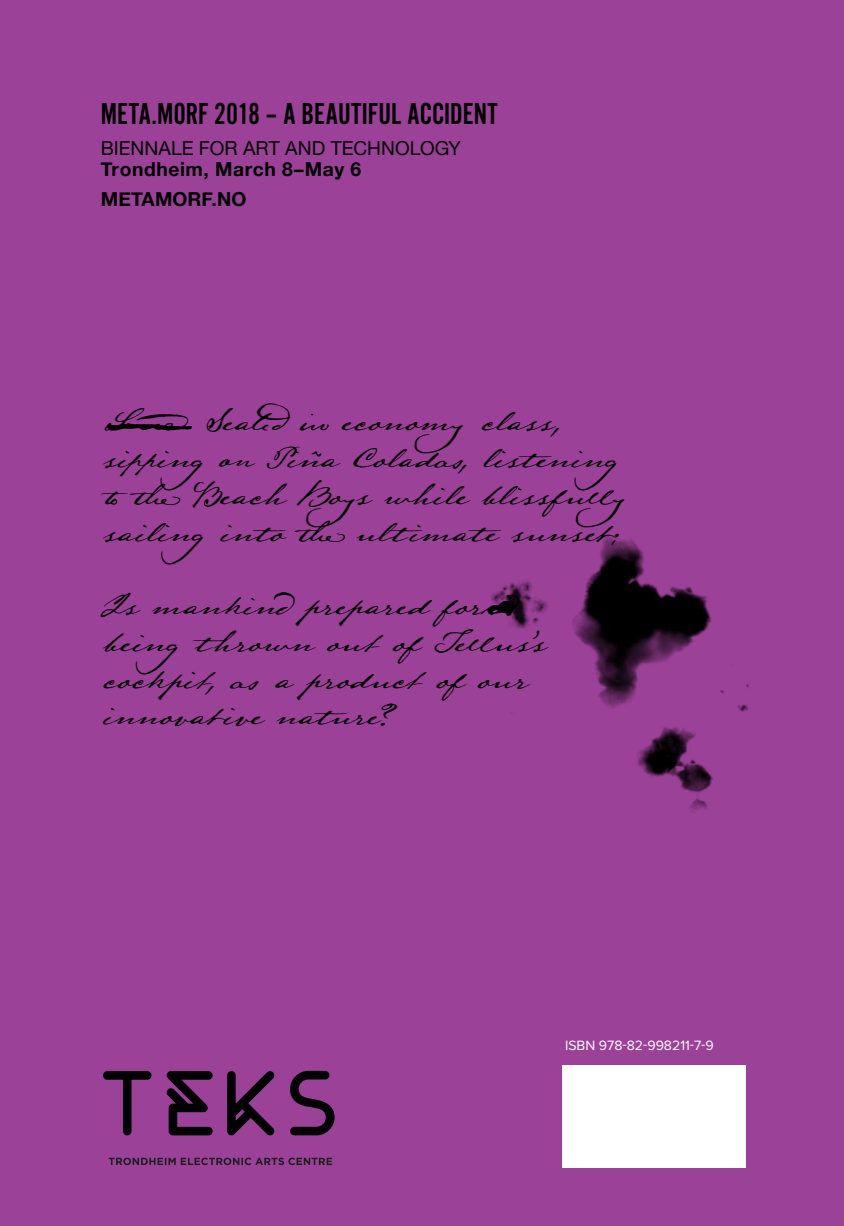
<style>
.page{position:relative;width:844px;height:1226px;background:#fff}
.page>*{position:absolute;margin:0;border:0;box-sizing:border-box;transform-origin:0 0}
.t1{font:31.5px "Alternate Got No 2 D";color:#000}
.t2{font:28px/36.8px "Lamar Pen";color:#000}
.t3{font:19.25px "Helvetica Neue";color:#000}
.t4{font:700 19.25px "Helvetica Neue";letter-spacing:.03em;color:#000}
.t5{font:700 19.25px "Helvetica Neue";letter-spacing:.005em;color:#000}
.t6{font:14px "Proxima Nova";color:#fff}
</style>
<div class="page">
<div style="left:0;top:0;width:843px;height:1225px;background:#9c4198"></div>
<div style="left:562px;top:1064px;width:184px;height:102px;background:#fff"></div>
<svg style="left:103px;top:1071px;width:171px;height:64px"></svg>
<svg style="left:290px;top:1070px;width:44px;height:65px"></svg>
<svg style="left:109px;top:1157px;width:223px;height:7px"></svg>
<img style="left:490px;top:535px;width:259px;height:179px">
<img style="left:637px;top:727px;width:76px;height:85px">
<p class="t1" style="left:101px;top:96px;width:398px">META.MORF 2018 – A BEAUTIFUL ACCIDENT</p>
<p class="t3" style="left:101px;top:134px;width:362px">BIENNALE FOR ART AND TECHNOLOGY</p>
<p class="t4" style="left:101px;top:153px;width:262px">Trondheim, March 8–May 6</p>
<p class="t5" style="left:101px;top:184px;width:147px">METAMORF.NO</p>
<p class="t2" style="left:101px;top:401px;width:460px">xx Seated in economyclass,</p>
<p class="t2" style="left:101px;top:438px;width:546px">sippingon Piña Coladas, listening</p>
<p class="t2" style="left:131px;top:474px;width:530px">the Beach Boys while blissfully</p>
<p class="t2" style="left:101px;top:511px;width:521px">sailinginto the ultimate sunset;</p>
<p class="t2" style="left:101px;top:585px;width:444px">Is mankind prepared forxxx beingthrown out of Tellus’s cockpit, as a product of our innovative nature?</p>
<p class="t6" style="left:565px;top:1034px;width:150px">ISBN 978-82-998211-7-9</p>
</div>
